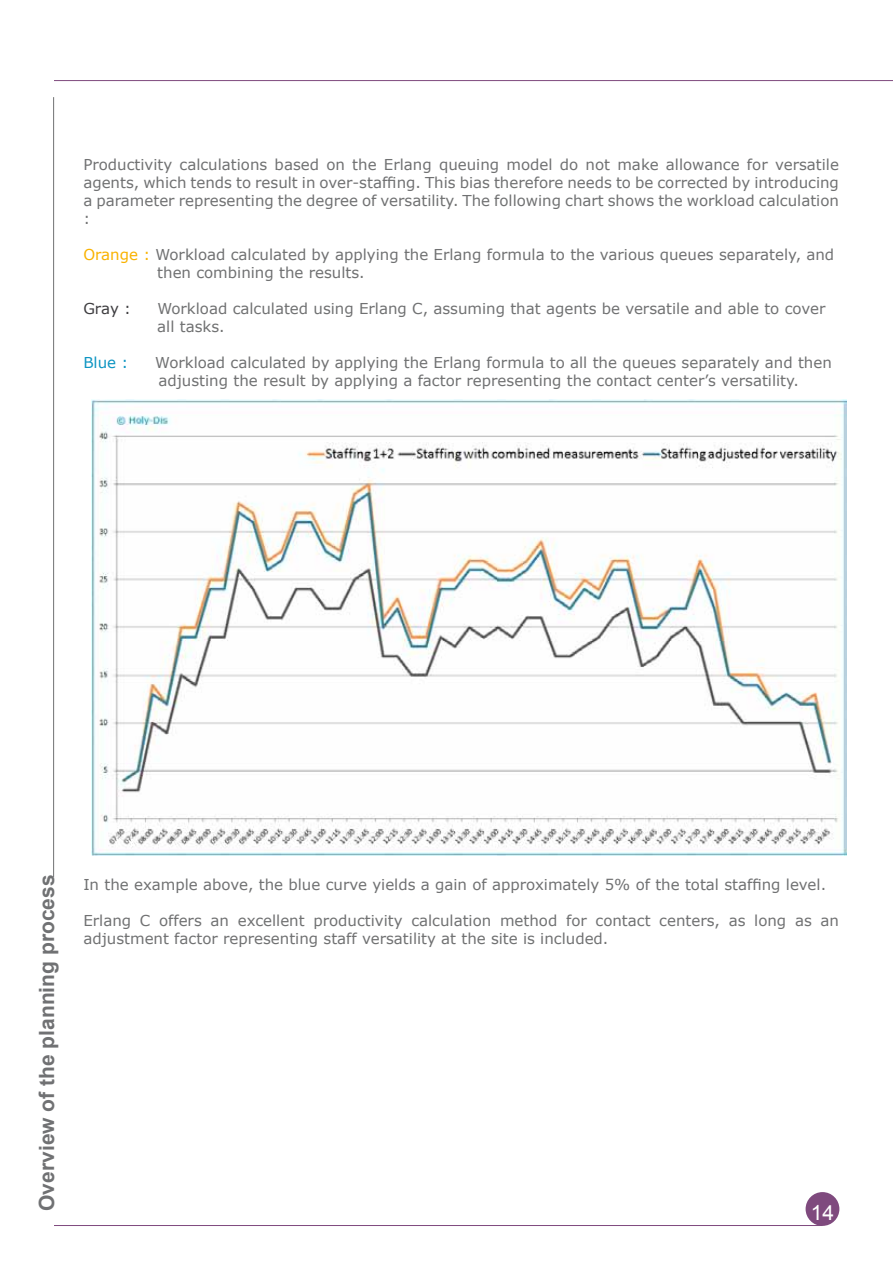
<style>
.page{position:relative;width:893px;height:1263px;background:#fff}
.page>*{position:absolute;margin:0;border:0;box-sizing:border-box;transform-origin:0 0}
.t1{font:700 21px "Arial";color:#707173}
.t2{font:21px "Arial";color:#fff}
.t3{font:15px/18px "Verdana";color:#707172}
.t4{font:15px "Verdana";color:#3e3d40}
.t5{font:15px "Verdana";color:#0e95c2}
.s1{color:#f9b200}
</style>
<div class="page">
<div style="left:806px;top:1192px;width:33px;height:34px;background:#7f4a7e;border-radius:50%"></div>
<hr style="left:54px;top:1225px;width:768px;height:1px;background:#7f4a7e">
<hr style="left:53px;top:97px;width:1px;height:780px;background:#707173">
<hr style="left:54px;top:80px;width:839px;height:1px;background:#7f4a7e">
<img style="left:91px;top:399px;width:756px;height:457px">
<p class="t3" style="left:83px;top:155px;width:757px;text-align:justify">Productivity calculations based on the Erlang queuing model do not make allowance for versatile agents, which tends to result in over-staffing. This bias therefore needs to be corrected by introducing a parameter representing the degree of versatility. The following chart shows the workload calculation :</p>
<p class="t3" style="left:157px;top:245px;width:678px;text-indent:-74px"><span class="s1">Orange :</span> Workload calculated by applying the Erlang formula to the various queues separately, and then combining the results.</p>
<p class="t4" style="left:83px;top:299px;width:49px">Gray :</p>
<p class="t3" style="left:157px;top:299px;width:670px">Workload calculated using Erlang C, assuming that agents be versatile and able to cover all tasks.</p>
<p class="t5" style="left:83px;top:353px;width:46px">Blue :</p>
<p class="t3" style="left:155px;top:353px;width:678px">Workload calculated by applying the Erlang formula to all the queues separately and then adjusting the result by applying a factor representing the contact center’s versatility.</p>
<h1 class="t1" style="left:33px;top:1211px;width:338px;rotate:-90deg">Overview of the planning process</h1>
<p class="t3" style="left:83px;top:875px;width:744px">In the example above, the blue curve yields a gain of approximately 5% of the total staffing level.</p>
<p class="t3" style="left:83px;top:911px;width:757px">Erlang C offers an excellent productivity calculation method for contact centers, as long as an adjustment factor representing staff versatility at the site is included.</p>
<h1 class="t2" style="left:811px;top:1198px;width:25px">14</h1>
</div>
